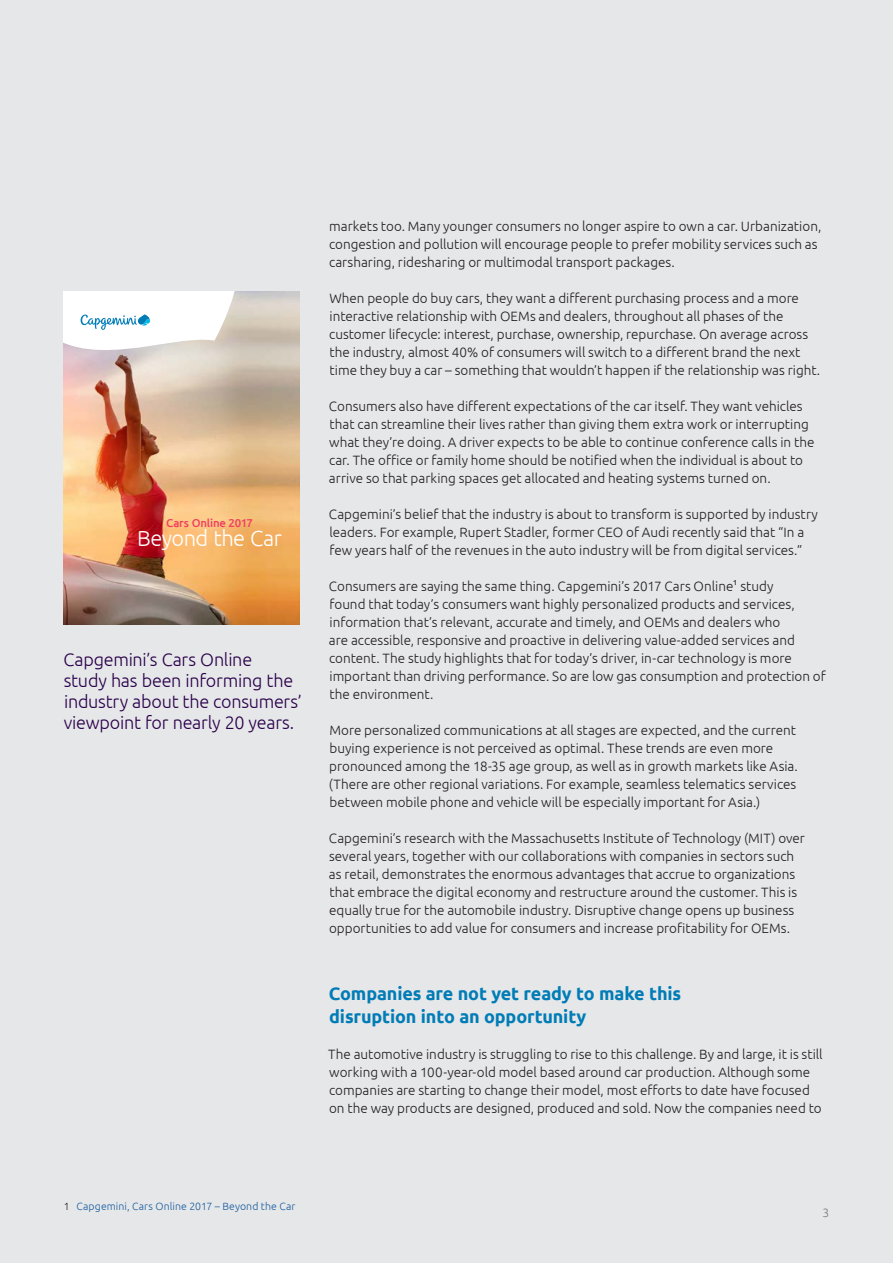
<style>
.page{position:relative;width:893px;height:1263px;background:#e6e7e9}
.page>*{position:absolute;margin:0;border:0;box-sizing:border-box;transform-origin:0 0}
.t1{font:300 21.9px "Ubuntu";letter-spacing:-.03em;color:#fff}
.sidebar-title{font:300 18px/21px "Ubuntu";letter-spacing:-.015em;color:#2a004a}
.head1{font:700 18px/22.5px "Ubuntu";letter-spacing:-.01em;color:#007cb6}
.text{font:300 13.5px/18px "Ubuntu";color:#231f20}
.t2{font:300 12px "Ubuntu";color:#76787b}
.t3{font:500 11.4px "Ubuntu";letter-spacing:-.02em;color:#ef4060}
.t4{font:300 10.5px "Ubuntu";letter-spacing:.01em;color:#175d9e}
.s1{color:#231f20}
</style>
<div class="page">
<img style="left:64px;top:292px;width:235px;height:333px">
<svg style="left:64px;top:292px;width:174px;height:84px;background:#eae7e5"></svg>
<p class="t3" style="left:166px;top:515px;width:88px">Cars Online 2017</p>
<p class="t1" style="left:137px;top:525px;width:146px">Beyond the Car</p>
<p class="sidebar-title" style="left:64px;top:648px;width:240px">Capgemini’s Cars Online<br>study has been informing the industry about the consumers’ viewpoint for nearly 20 years.</p>
<p class="text" style="left:329px;top:216px;width:494px">markets too. Many younger consumers no longer aspire to own a car. Urbanization, congestion and pollution will encourage people to prefer mobility services such as carsharing, ridesharing or multimodal transport packages.</p>
<p class="text" style="left:329px;top:288px;width:493px">When people do buy cars, they want a different purchasing process and a more interactive relationship with OEMs and dealers, throughout all phases of the customer lifecycle: interest, purchase, ownership, repurchase. On average across the industry, almost 40% of consumers will switch to a different brand the next time they buy a car – something that wouldn’t happen if the relationship was right.</p>
<p class="text" style="left:329px;top:396px;width:487px">Consumers also have different expectations of the car itself. They want vehicles that can streamline their lives rather than giving them extra work or interrupting what they’re doing. A driver expects to be able to continue conference calls in the car. The office or family home should be notified when the individual is about to arrive so that parking spaces get allocated and heating systems turned on.</p>
<p class="text" style="left:329px;top:504px;width:490px">Capgemini’s belief that the industry is about to transform is supported by industry leaders. For example, Rupert Stadler, former CEO of Audi recently said that “In a few years half of the revenues in the auto industry will be from digital services.”</p>
<p class="text" style="left:329px;top:576px;width:498px">Consumers are saying the same thing. Capgemini’s 2017 Cars Online1 study<br>found that today’s consumers want highly personalized products and services, information that’s relevant, accurate and timely, and OEMs and dealers who<br>are accessible, responsive and proactive in delivering value-added services and content. The study highlights that for today’s driver, in-car technology is more important than driving performance. So are low gas consumption and protection of the environment.</p>
<p class="text" style="left:329px;top:720px;width:470px">More personalized communications at all stages are expected, and the current buying experience is not perceived as optimal. These trends are even more pronounced among the 18-35 age group, as well as in growth markets like Asia. (There are other regional variations. For example, seamless telematics services between mobile phone and vehicle will be especially important for Asia.)</p>
<p class="text" style="left:329px;top:828px;width:477px">Capgemini’s research with the Massachusetts Institute of Technology (MIT) over several years, together with our collaborations with companies in sectors such as retail, demonstrates the enormous advantages that accrue to organizations that embrace the digital economy and restructure around the customer. This is equally true for the automobile industry. Disruptive change opens up business opportunities to add value for consumers and increase profitability for OEMs.</p>
<p class="head1" style="left:329px;top:982px;width:354px">Companies are not yet ready to make this disruption into an opportunity</p>
<p class="text" style="left:328px;top:1044px;width:496px">The automotive industry is struggling to rise to this challenge. By and large, it is still working with a 100-year-old model based around car production. Although some companies are starting to change their model, most efforts to date have focused on the way products are designed, produced and sold. Now the companies need to</p>
<p class="t4" style="left:64px;top:1200px;width:233px"><span class="s1">1</span> Capgemini, Cars Online 2017 – Beyond the Car</p>
<p class="t2" style="left:822px;top:1205px;width:8px">3</p>
</div>
